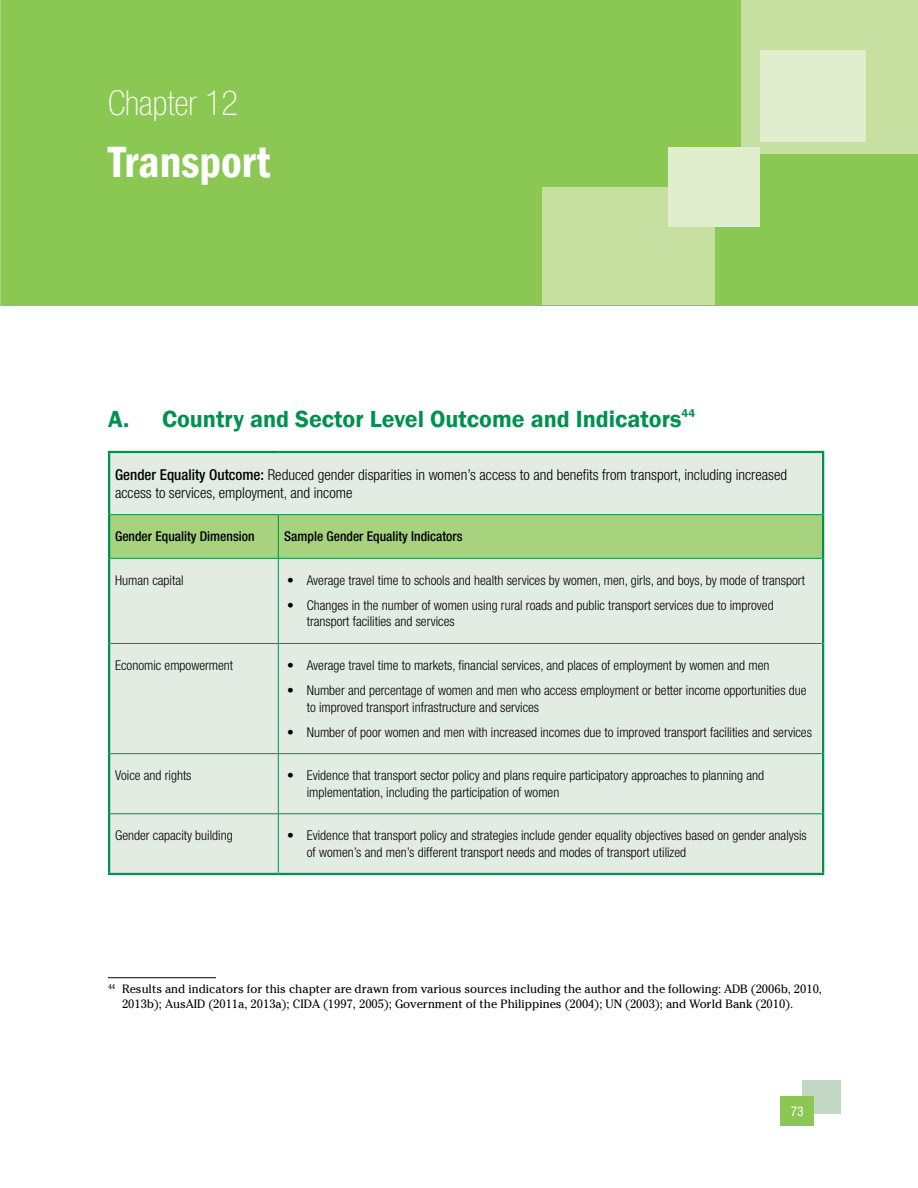
<style>
.page{position:relative;width:918px;height:1188px;background:#fff}
.page>*{position:absolute;margin:0;border:0;box-sizing:border-box;transform-origin:0 0}
.t1{font:600 condensed 45px "Franklin Gothic";color:#fff}
.t2{font:100 condensed 34.5px "Helvetica Neue LT Std";color:#fff}
.t3{font:600 24px "Franklin Gothic";color:#00904f}
.t4{font:300 condensed 15px/18px "Helvetica Neue LT Std";color:#000}
.t5{font:300 condensed 13.5px/16.5px "Helvetica Neue LT Std";color:#000}
.t6{font:500 condensed 13.5px "Helvetica Neue LT Std";color:#000}
.t7{font:condensed 13.5px "Helvetica Neue LT Std";color:#fff}
.t8{font:12px/15px "Cheltenham LT";color:#000}
.s1{font-weight:500}
</style>
<div class="page">
<div style="left:802px;top:1080px;width:39px;height:33px;background:#c2d7c5"></div>
<div style="left:780px;top:1096px;width:33px;height:29px;background:#8bc753"></div>
<div style="left:0;top:0;width:918px;height:305px;background:#8bc753"></div>
<div style="left:742px;top:0;width:176px;height:154px;background:#c6e0a1"></div>
<div style="left:542px;top:187px;width:172px;height:118px;background:#c6e0a1"></div>
<div style="left:760px;top:50px;width:105px;height:91px;background:#e1eece"></div>
<div style="left:669px;top:147px;width:91px;height:80px;background:#e1eece"></div>
<div style="left:110px;top:453px;width:712px;height:420px;background:#e3ece3"></div>
<div style="left:110px;top:515px;width:712px;height:43px;background:#a7d27e"></div>
<hr style="left:110px;top:514px;width:168px;height:1px;background:#00904f">
<hr style="left:278px;top:514px;width:544px;height:1px;background:#00904f">
<hr style="left:278px;top:515px;width:1px;height:43px;background:#00904f">
<hr style="left:110px;top:558px;width:168px;height:1px;background:#00904f">
<hr style="left:278px;top:558px;width:544px;height:1px;background:#00904f">
<hr style="left:278px;top:559px;width:1px;height:84px;background:#00904f">
<hr style="left:110px;top:643px;width:168px;height:1px;background:#00904f">
<hr style="left:278px;top:643px;width:544px;height:1px;background:#00904f">
<hr style="left:278px;top:644px;width:1px;height:109px;background:#00904f">
<hr style="left:110px;top:753px;width:168px;height:1px;background:#00904f">
<hr style="left:278px;top:753px;width:544px;height:1px;background:#00904f">
<hr style="left:278px;top:754px;width:1px;height:59px;background:#00904f">
<hr style="left:110px;top:813px;width:168px;height:1px;background:#00904f">
<hr style="left:278px;top:813px;width:544px;height:1px;background:#00904f">
<hr style="left:278px;top:814px;width:1px;height:59px;background:#00904f">
<hr style="left:108px;top:451px;width:170px;height:2px;background:#00904f">
<hr style="left:108px;top:453px;width:2px;height:62px;background:#00904f">
<hr style="left:278px;top:451px;width:546px;height:2px;background:#00904f">
<hr style="left:822px;top:453px;width:2px;height:62px;background:#00904f">
<hr style="left:108px;top:515px;width:2px;height:43px;background:#00904f">
<hr style="left:822px;top:515px;width:2px;height:43px;background:#00904f">
<hr style="left:108px;top:558px;width:2px;height:85px;background:#00904f">
<hr style="left:822px;top:558px;width:2px;height:85px;background:#00904f">
<hr style="left:108px;top:643px;width:2px;height:111px;background:#00904f">
<hr style="left:822px;top:643px;width:2px;height:111px;background:#00904f">
<hr style="left:108px;top:754px;width:2px;height:60px;background:#00904f">
<hr style="left:822px;top:754px;width:2px;height:60px;background:#00904f">
<hr style="left:108px;top:814px;width:2px;height:59px;background:#00904f">
<hr style="left:822px;top:814px;width:2px;height:59px;background:#00904f">
<hr style="left:108px;top:873px;width:170px;height:2px;background:#00904f">
<hr style="left:278px;top:873px;width:546px;height:2px;background:#00904f">
<hr style="left:108px;top:977px;width:108px;height:1px;background:#000">
<h2 class="t2" style="left:108px;top:83px;width:132px">Chapter 12</h2>
<h1 class="t1" style="left:108px;top:132px;width:164px">Transport</h1>
<h3 class="t3" style="left:108px;top:404px;width:589px">A. Country and Sector Level Outcome and Indicators<sup>44</sup></h3>
<p class="t4" style="left:115px;top:465px;width:674px"><span class="s1">Gender Equality Outcome:</span> Reduced gender disparities in women’s access to and benefits from transport, including increased access to services, employment, and income</p>
<p class="t6" style="left:115px;top:528px;width:141px">Gender Equality Dimension</p>
<p class="t6" style="left:284px;top:528px;width:180px">Sample Gender Equality Indicators</p>
<p class="t5" style="left:115px;top:572px;width:70px">Human capital</p>
<p class="t5" style="left:287px;top:572px;width:519px">• Average travel time to schools and health services by women, men, girls, and boys, by mode of transport</p>
<p class="t5" style="left:307px;top:597px;width:468px;text-indent:-19px">• Changes in the number of women using rural roads and public transport services due to improved transport facilities and services</p>
<p class="t5" style="left:115px;top:657px;width:119px">Economic empowerment</p>
<p class="t5" style="left:287px;top:657px;width:484px">• Average travel time to markets, financial services, and places of employment by women and men</p>
<p class="t5" style="left:307px;top:682px;width:501px;text-indent:-19px">• Number and percentage of women and men who access employment or better income opportunities due to improved transport infrastructure and services</p>
<p class="t5" style="left:287px;top:724px;width:526px">• Number of poor women and men with increased incomes due to improved transport facilities and services</p>
<p class="t5" style="left:115px;top:767px;width:78px">Voice and rights</p>
<p class="t5" style="left:307px;top:767px;width:459px;text-indent:-19px">• Evidence that transport sector policy and plans require participatory approaches to planning and implementation, including the participation of women</p>
<p class="t5" style="left:115px;top:827px;width:119px">Gender capacity building</p>
<p class="t5" style="left:307px;top:827px;width:502px;text-indent:-19px">• Evidence that transport policy and strategies include gender equality objectives based on gender analysis of women’s and men’s different transport needs and modes of transport utilized</p>
<p class="t8" style="left:122px;top:981px;width:702px;text-indent:-14px"><sup>44</sup> Results and indicators for this chapter are drawn from various sources including the author and the following: ADB (2006b, 2010,<br>2013b); AusAID (2011a, 2013a); CIDA (1997, 2005); Government of the Philippines (2004); UN (2003); and World Bank (2010).</p>
<p class="t7" style="left:791px;top:1104px;width:14px">73</p>
</div>
